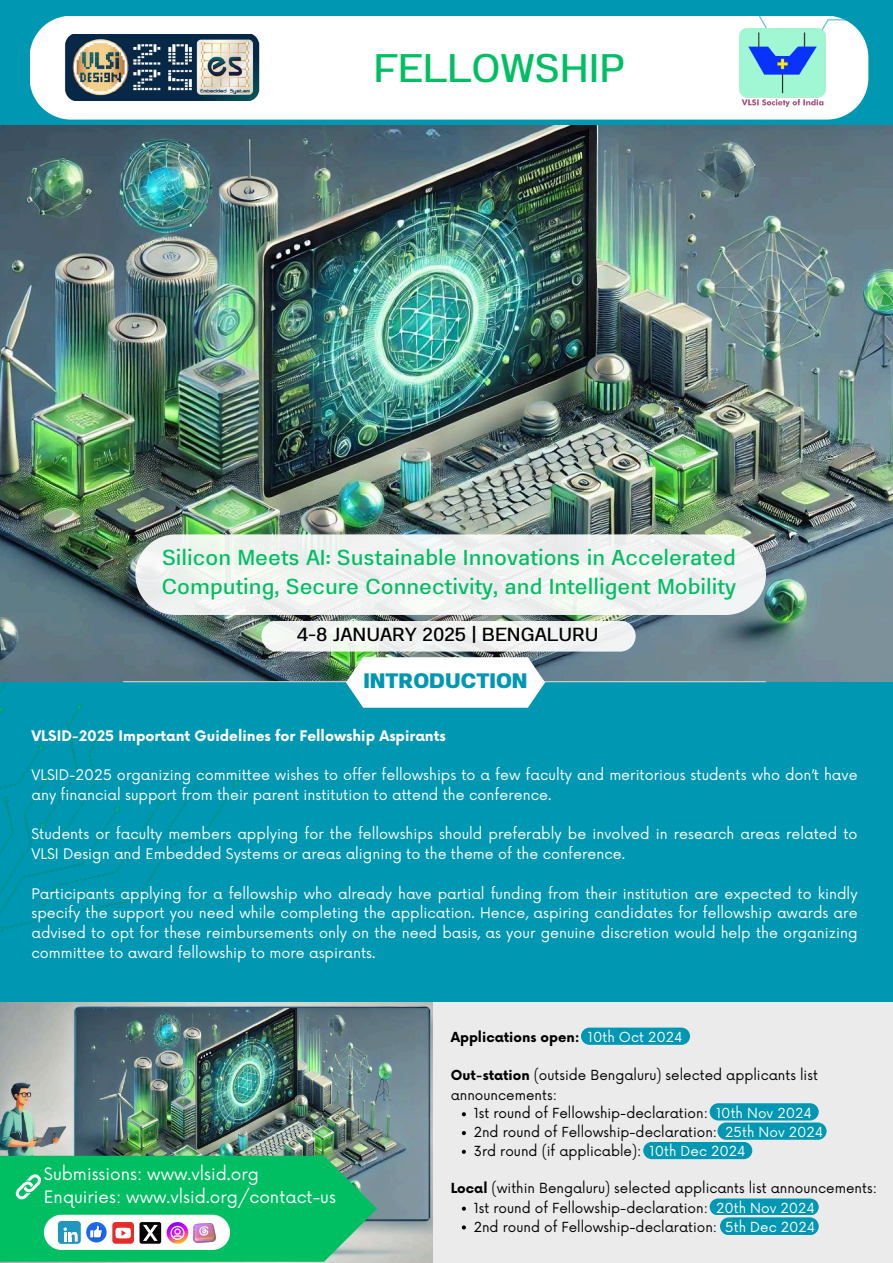
<style>
.page{position:relative;width:893px;height:1263px;background:#0097b2}
.page>*{position:absolute;margin:0;border:0;box-sizing:border-box;transform-origin:0 0}
.t1{font:44.25px "Emmali";color:#00bf63}
.t2{font:24px/28.7px "Emmali";color:#00bf63}
.t3{font:700 23.25px "Emmali";color:#0097b2}
.t4{font:21px "Emmali";color:#000}
.t5{font:16.73px/23px "Now";color:#fff}
.t6{font:14.25px/19.6px "Now";color:#fff}
.t7{font:700 14.25px "Now";color:#fff}
.t8{font:13.5px/18.8px "Now";color:#000}
.t9{font:700 13.5px "Now";color:#000}
.s1{font-weight:400;color:#fff}
.s2{font-weight:700}
.s3{color:#fff}
</style>
<div class="page">
<img style="left:0;top:682px;width:261px;height:250px">
<div style="left:0;top:1002px;width:893px;height:261px;background:#ebebeb"></div>
<img style="left:0;top:1002px;width:432px;height:261px">
<img style="left:0;top:125px;width:893px;height:557px">
<hr style="left:123px;top:681px;width:643px;height:1px;background:#d4d4d4">
<svg style="left:135px;top:534px;width:631px;height:81px;background:#ebeeec"></svg>
<div style="left:30px;top:16px;width:647px;height:104px;background:#fff"></div>
<img style="left:63px;top:34px;width:198px;height:66px">
<svg style="left:677px;top:16px;width:216px;height:233px;background:#83a1aa"></svg>
<img style="left:739px;top:28px;width:86px;height:78px">
<div style="left:0;top:1156px;width:377px;height:106px;background:#00bf63"></div>
<svg style="left:15px;top:1174px;width:35px;height:51px"></svg>
<div style="left:44px;top:1215px;width:186px;height:35px;background:#fff;border-radius:18px"></div>
<div style="left:58px;top:1221px;width:23px;height:23px;background:#2197bd;border-radius:3px"></div>
<svg style="left:64px;top:1227px;width:14px;height:14px"></svg>
<svg style="left:86px;top:1222px;width:21px;height:20px"></svg>
<div style="left:112px;top:1222px;width:22px;height:22px;background:#e52d27;border-radius:3px"></div>
<svg style="left:115px;top:1228px;width:16px;height:10px"></svg>
<svg style="left:139px;top:1222px;width:22px;height:22px"></svg>
<svg style="left:167px;top:1222px;width:21px;height:22px"></svg>
<img style="left:194px;top:1223px;width:21px;height:20px">
<svg style="left:261px;top:621px;width:374px;height:87px"></svg>
<svg style="left:709px;top:1198px;width:109px;height:17px;background:#0f9cb5"></svg>
<div style="left:720px;top:1217px;width:98px;height:18px;background:#0097b2;border-radius:9px"></div>
<div style="left:643px;top:1142px;width:109px;height:17px;background:#0097b2;border-radius:9px"></div>
<div style="left:581px;top:1027px;width:109px;height:18px;background:#0097b2;border-radius:9px"></div>
<div style="left:717px;top:1122px;width:109px;height:18px;background:#0097b2;border-radius:9px"></div>
<div style="left:709px;top:1103px;width:109px;height:17px;background:#0097b2;border-radius:9px"></div>
<svg style="left:462px;top:1112px;width:4px;height:4px"></svg>
<svg style="left:462px;top:1131px;width:4px;height:4px"></svg>
<svg style="left:462px;top:1150px;width:4px;height:4px"></svg>
<svg style="left:462px;top:1206px;width:4px;height:5px"></svg>
<svg style="left:462px;top:1225px;width:4px;height:4px"></svg>
<h1 class="t1" style="left:373px;top:41px;width:253px">FELLOWSHIP</h1>
<h2 class="t2" style="left:162px;top:543px;width:576px">Silicon Meets AI: Sustainable Innovations in Accelerated<br>Computing, Secure Connectivity, and Intelligent Mobility</h2>
<h3 class="t4" style="left:297px;top:622px;width:303px">4-8 JANUARY 2025 | BENGALURU</h3>
<h3 class="t3" style="left:363px;top:666px;width:166px">INTRODUCTION</h3>
<p class="t7" style="left:31px;top:728px;width:416px">VLSID-2025 Important Guidelines for Fellowship Aspirants</p>
<p class="t6" style="left:31px;top:766px;width:827px">VLSID-2025 organizing committee wishes to offer fellowships to a few faculty and meritorious students who don’t have any financial support from their parent institution to attend the conference.</p>
<p class="t6" style="left:31px;top:825px;width:827px">Students or faculty members applying for the fellowships should preferably be involved in research areas related to<br>VLSI Design and Embedded Systems or areas aligning to the theme of the conference.</p>
<p class="t6" style="left:31px;top:884px;width:827px;text-align:justify">Participants applying for a fellowship who already have partial funding from their institution are expected to kindly specify the support you need while completing the application. Hence, aspiring candidates for fellowship awards are advised to opt for these reimbursements only on the need basis, as your genuine discretion would help the organizing committee to award fellowship to more aspirants.</p>
<p class="t5" style="left:44px;top:1163px;width:293px">Submissions: www.vlsid.org<br>Enquiries: www.vlsid.org/contact-us</p>
<p class="t9" style="left:451px;top:1030px;width:233px">Applications open: <span class="s1">10th Oct 2024</span></p>
<p class="t8" style="left:451px;top:1066px;width:369px;line-height:19.3px"><span class="s2">Out-station</span> (outside Bengaluru) selected applicants list announcements:</p>
<p class="t8" style="left:474px;top:1105px;width:351px">1st round of Fellowship-declaration: <span class="s3">10th Nov 2024<br></span>2nd round of Fellowship-declaration: <span class="s3">25th Nov 2024<br></span>3rd round (if applicable): <span class="s3">10th Dec 2024</span></p>
<p class="t8" style="left:474px;top:1180px;width:405px;line-height:19px;text-indent:-23px"><span class="s2">Local</span> (within Bengaluru) selected applicants list announcements:<br>1st round of Fellowship-declaration: <span class="s3">20th Nov 2024<br></span>2nd round of Fellowship-declaration: <span class="s3">5th Dec 2024</span></p>
</div>
